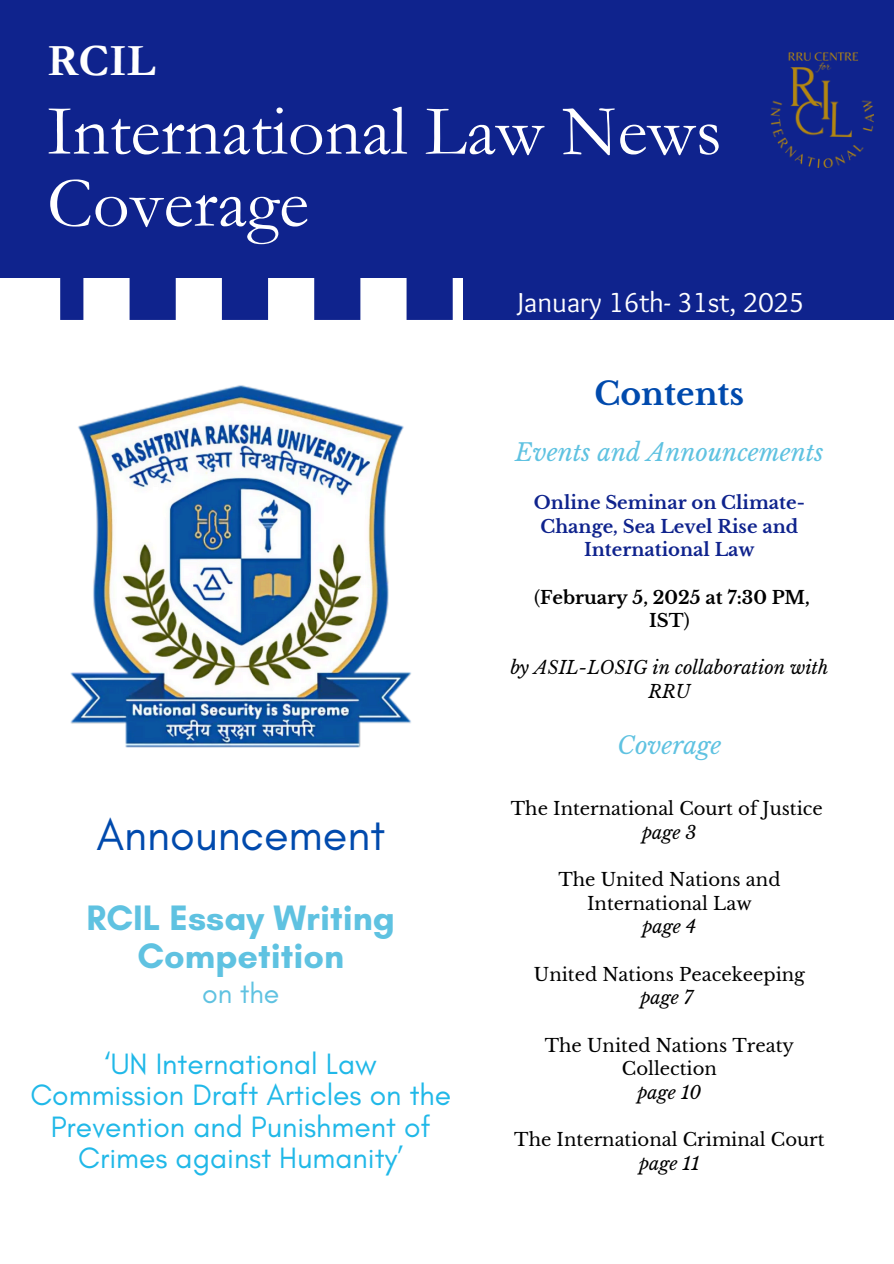
<style>
.page{position:relative;width:894px;height:1264px;background:#fff}
.page>*{position:absolute;margin:0;border:0;box-sizing:border-box;transform-origin:0 0}
.t1{font:72px/72px "Garamond";color:#fff}
.t2{font:45px "Glacial Indifference";color:#004aad}
.t3{font:700 45px "Garamond";color:#fff}
.t4{font:700 36px/38.2px "Glacial Indifference";color:#5fc2e1;text-align:center}
.t5{font:700 31.5px "Libre Baskerville";color:#004aad}
.t6{font:30px/31.5px "Glacial Indifference";color:#20b8e8;text-align:center}
.t7{font:28.5px "Sukar";color:#fff}
.t8{font:28.5px "Glacial Indifference";color:#5fc2e1}
.t9{font:italic 24px "Libre Baskerville";color:#5fc2e1}
.t10{font:18px/23.7px "Libre Baskerville";color:#000;text-align:center}
.t11{font:700 18px/23.7px "Libre Baskerville";color:#0f238d;text-align:center}
.t12{font:italic 18px/23.7px "Libre Baskerville";color:#000;text-align:center}
.t13{font:700 18px/23.7px "Libre Baskerville";color:#000;text-align:center}
.s1{font-weight:400}
</style>
<div class="page">
<div style="left:0;top:0;width:893px;height:278px;background:#0f238d"></div>
<div style="left:463px;top:274px;width:430px;height:46px;background:#0f238d"></div>
<svg style="left:60px;top:278px;width:392px;height:42px"></svg>
<img style="left:70px;top:385px;width:341px;height:362px">
<img style="left:770px;top:52px;width:103px;height:116px">
<p class="t3" style="left:47px;top:36px;width:110px">RCIL</p>
<h2 class="t1" style="left:47px;top:96px;width:676px">International Law News<br>Coverage</h2>
<h1 class="t2" style="left:96px;top:807px;width:290px">Announcement</h1>
<p class="t4" style="left:87px;top:898px;width:310px">RCIL Essay Writing<br>Competition</p>
<p class="t8" style="left:202px;top:975px;width:79px">on the</p>
<h6 class="t6" style="left:30px;top:1047px;width:422px">‘UN International Law<br>Commission Draft Articles on the<br>Prevention and Punishment of<br>Crimes against Humanity’</h6>
<p class="t7" style="left:517px;top:286px;width:288px">January 16th- 31st, 2025</p>
<h3 class="t5" style="left:594px;top:375px;width:151px">Contents</h3>
<h4 class="t9" style="left:515px;top:437px;width:310px">Events and Announcements</h4>
<h6 class="t11" style="left:534px;top:491px;width:272px">Online Seminar on Climate-<br>Change, Sea Level Rise and<br>International Law</h6>
<h5 class="t13" style="left:534px;top:585px;width:277px"><span class="s1">(</span>February 5, 2025 at 7:30 PM,<br>IST<span class="s1">)</span></h5>
<p class="t12" style="left:510px;top:656px;width:319px">by ASIL-LOSIG in collaboration with<br>RRU</p>
<p class="t9" style="left:617px;top:731px;width:105px">Coverage</p>
<p class="t10" style="left:510px;top:797px;width:313px">The International Court of Justice</p>
<p class="t12" style="left:642px;top:820px;width:56px">page 3</p>
<p class="t10" style="left:558px;top:867px;width:223px">The United Nations and<br>International Law</p>
<p class="t12" style="left:642px;top:915px;width:55px">page 4</p>
<p class="t10" style="left:533px;top:962px;width:273px">United Nations Peacekeeping</p>
<p class="t12" style="left:640px;top:986px;width:54px">page 7</p>
<p class="t10" style="left:544px;top:1033px;width:251px">The United Nations Treaty<br>Collection</p>
<p class="t12" style="left:637px;top:1080px;width:65px">page 10</p>
<p class="t10" style="left:514px;top:1127px;width:312px">The International Criminal Court</p>
<p class="t12" style="left:639px;top:1151px;width:62px">page 11</p>
</div>
